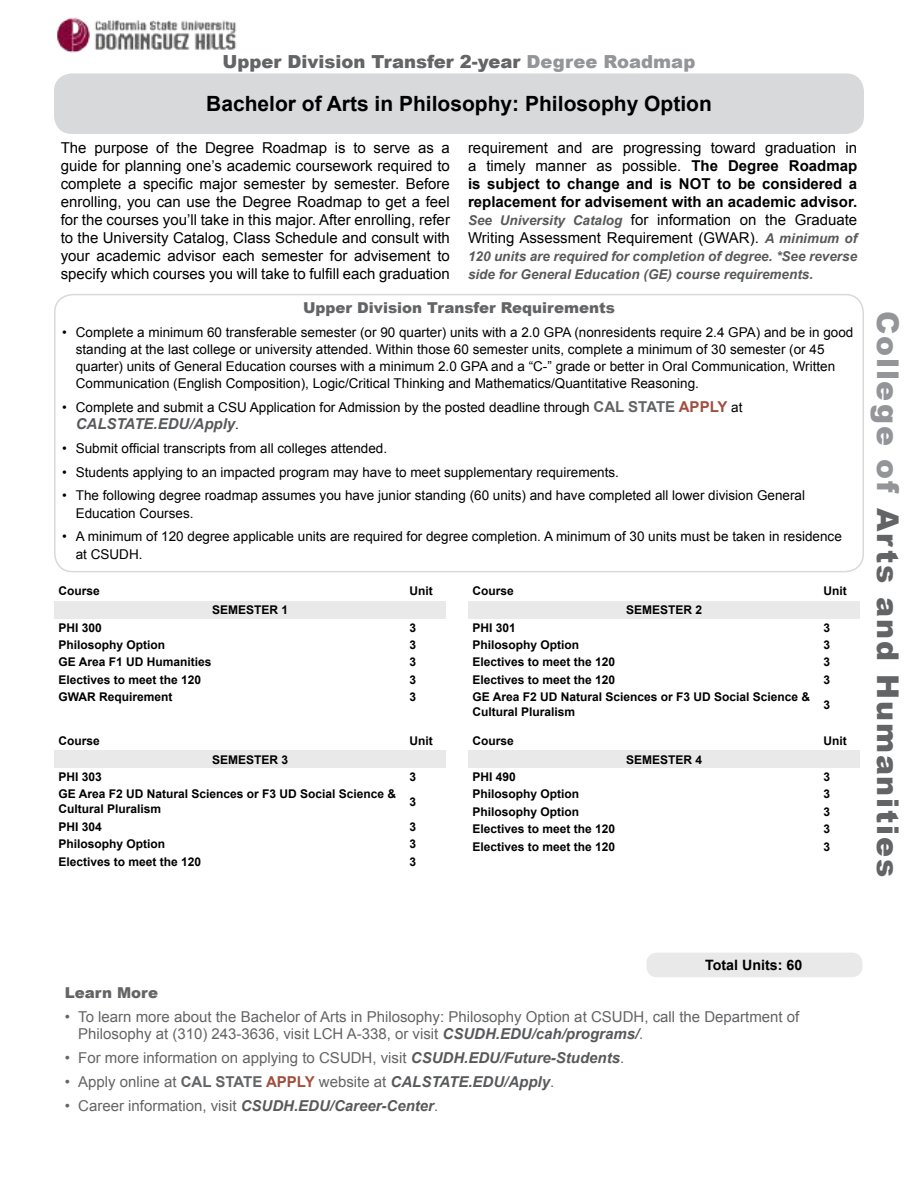
<style>
.page{position:relative;width:918px;height:1188px;background:#fff}
.page>*{position:absolute;margin:0;border:0;box-sizing:border-box;transform-origin:0 0}
.H1-College{font:900 30px "Arial";letter-spacing:.06em;color:#636466}
.H1-Degree{font:700 21px "Arial";color:#000}
.H1-FTF{font:900 18px "Arial";color:#636466}
.P-Purpose{font:15px/18px "Arial";color:#000;text-align:justify}
.t1{font:15px/17.1px "Arial";color:#636466}
.H2-UDTrequirementsTi{font:900 15px "Arial";color:#636466}
.t2{font:italic 700 15px "Arial";color:#58595b}
.H2-LearnMoreTitle{font:900 15px "Arial";color:#636466}
.P-TotalUnits{font:700 14.25px "Arial";color:#000}
.t3{font:13.5px/17.1px "Arial";color:#000}
.P-Purpose-2{font:italic 700 13.5px/18px "Arial";color:#58595b}
.TD-Body_Rows{font:700 12px/15px "Arial";color:#000}
.TH-CourseUnits{font:700 12px "Arial";color:#000}
.semester-title{font:700 12px "Arial";color:#000}
.s1{color:#939598}
.s2{font-weight:700}
.s3{font-weight:700;font-style:italic;font-size:13.5px;color:#58595b}
.s4{font-weight:700;font-size:15px;color:#636466}
.s5{font-weight:700;font-size:15px;color:#a04e3d}
.s6{font-weight:400;font-style:normal;font-size:13.5px;color:#000}
.s7{font-weight:700;font-style:italic;color:#58595b}
.s8{font-weight:700;color:#a04e3d}
</style>
<div class="page">
<img style="left:57px;top:17px;width:180px;height:35px">
<div style="left:54px;top:73px;width:810px;height:61px;background:#d7d9da;border-radius:18px"></div>
<div style="left:54px;top:294px;width:810px;height:278px;border:2px solid #d7d9da;border-radius:18px"></div>
<div style="left:54px;top:601px;width:392px;height:18px;background:#e9e9ea"></div>
<div style="left:468px;top:601px;width:392px;height:18px;background:#e9e9ea"></div>
<div style="left:54px;top:751px;width:392px;height:17px;background:#e9e9ea"></div>
<div style="left:468px;top:751px;width:392px;height:17px;background:#e9e9ea"></div>
<div style="left:646px;top:953px;width:216px;height:24px;background:#e9e9ea;border-radius:10px"></div>
<h1 class="H1-FTF" style="left:223px;top:48px;width:474px">Upper Division Transfer 2-year <span class="s1">Degree Roadmap</span></h1>
<h1 class="H1-Degree" style="left:206px;top:90px;width:507px">Bachelor of Arts in Philosophy: Philosophy Option</h1>
<p class="P-Purpose" style="left:61px;top:139px;width:391px">The purpose of the Degree Roadmap is to serve as a guide for planning one’s academic coursework required to complete a specific major semester by semester. Before enrolling, you can use the Degree Roadmap to get a feel for the courses you’ll take in this major. After enrolling, refer to the University Catalog, Class Schedule and consult with your academic advisor each semester for advisement to specify which courses you will take to fulfill each graduation</p>
<p class="P-Purpose" style="left:468px;top:139px;width:391px">requirement and are progressing toward graduation in a timely manner as possible. <span class="s2">The Degree Roadmap is subject to change and is NOT to be considered a replacement for advisement with an academic advisor.<br></span><span class="s3">See University Catalog</span> for information on the Graduate Writing Assessment Requirement (GWAR). <span class="s3">A minimum of</span></p>
<p class="P-Purpose-2" style="left:468px;top:248px;width:391px">120 units are required for completion of degree. *See reverse side for General Education (GE) course requirements.</p>
<h2 class="H2-UDTrequirementsTi" style="left:303px;top:297px;width:313px">Upper Division Transfer Requirements</h2>
<p class="t3" style="left:76px;top:324px;width:779px;text-indent:-14px">• Complete a minimum 60 transferable semester (or 90 quarter) units with a 2.0 GPA (nonresidents require 2.4 GPA) and be in good standing at the last college or university attended. Within those 60 semester units, complete a minimum of 30 semester (or 45 quarter) units of General Education courses with a minimum 2.0 GPA and a “C-” grade or better in Oral Communication, Written Communication (English Composition), Logic/Critical Thinking and Mathematics/Quantitative Reasoning.</p>
<p class="t3" style="left:62px;top:399px;width:682px">• Complete and submit a CSU Application for Admission by the posted deadline through <span class="s4">CAL STATE</span> <span class="s5">APPLY</span> at</p>
<p class="t2" style="left:76px;top:414px;width:165px">CALSTATE.EDU/Apply<span class="s6">.</span></p>
<p class="t3" style="left:62px;top:440px;width:326px">• Submit official transcripts from all colleges attended.</p>
<p class="t3" style="left:62px;top:463px;width:558px">• Students applying to an impacted program may have to meet supplementary requirements.</p>
<p class="t3" style="left:76px;top:487px;width:731px;text-indent:-14px">• The following degree roadmap assumes you have junior standing (60 units) and have completed all lower division General<br>Education Courses.</p>
<p class="t3" style="left:76px;top:528px;width:768px;text-indent:-14px">• A minimum of 120 degree applicable units are required for degree completion. A minimum of 30 units must be taken in residence at CSUDH.</p>
<p class="TH-CourseUnits" style="left:59px;top:583px;width:43px">Course</p>
<p class="TH-CourseUnits" style="left:410px;top:583px;width:25px">Unit</p>
<p class="semester-title" style="left:212px;top:602px;width:78px">SEMESTER 1</p>
<p class="TD-Body_Rows" style="left:59px;top:620px;width:45px">PHI 300</p>
<p class="TD-Body_Rows" style="left:410px;top:620px;width:8px">3</p>
<p class="TD-Body_Rows" style="left:59px;top:638px;width:108px">Philosophy Option</p>
<p class="TD-Body_Rows" style="left:410px;top:638px;width:8px">3</p>
<p class="TD-Body_Rows" style="left:59px;top:655px;width:154px">GE Area F1 UD Humanities</p>
<p class="TD-Body_Rows" style="left:410px;top:655px;width:8px">3</p>
<p class="TD-Body_Rows" style="left:59px;top:673px;width:144px">Electives to meet the 120</p>
<p class="TD-Body_Rows" style="left:410px;top:673px;width:8px">3</p>
<p class="TD-Body_Rows" style="left:59px;top:690px;width:116px">GWAR Requirement</p>
<p class="TD-Body_Rows" style="left:410px;top:690px;width:8px">3</p>
<p class="TH-CourseUnits" style="left:473px;top:583px;width:43px">Course</p>
<p class="TH-CourseUnits" style="left:824px;top:583px;width:25px">Unit</p>
<p class="semester-title" style="left:626px;top:602px;width:78px">SEMESTER 2</p>
<p class="TD-Body_Rows" style="left:473px;top:620px;width:45px">PHI 301</p>
<p class="TD-Body_Rows" style="left:824px;top:620px;width:8px">3</p>
<p class="TD-Body_Rows" style="left:473px;top:638px;width:108px">Philosophy Option</p>
<p class="TD-Body_Rows" style="left:824px;top:638px;width:8px">3</p>
<p class="TD-Body_Rows" style="left:473px;top:655px;width:144px">Electives to meet the 120</p>
<p class="TD-Body_Rows" style="left:824px;top:655px;width:8px">3</p>
<p class="TD-Body_Rows" style="left:473px;top:673px;width:144px">Electives to meet the 120</p>
<p class="TD-Body_Rows" style="left:824px;top:673px;width:8px">3</p>
<p class="TD-Body_Rows" style="left:473px;top:690px;width:339px">GE Area F2 UD Natural Sciences or F3 UD Social Science &amp;<br>Cultural Pluralism</p>
<p class="TD-Body_Rows" style="left:824px;top:697px;width:8px">3</p>
<p class="TH-CourseUnits" style="left:59px;top:733px;width:43px">Course</p>
<p class="TH-CourseUnits" style="left:410px;top:733px;width:25px">Unit</p>
<p class="semester-title" style="left:212px;top:752px;width:78px">SEMESTER 3</p>
<p class="TD-Body_Rows" style="left:59px;top:770px;width:45px">PHI 303</p>
<p class="TD-Body_Rows" style="left:410px;top:770px;width:8px">3</p>
<p class="TD-Body_Rows" style="left:59px;top:787px;width:339px">GE Area F2 UD Natural Sciences or F3 UD Social Science &amp;<br>Cultural Pluralism</p>
<p class="TD-Body_Rows" style="left:410px;top:795px;width:8px">3</p>
<p class="TD-Body_Rows" style="left:59px;top:820px;width:45px">PHI 304</p>
<p class="TD-Body_Rows" style="left:410px;top:820px;width:8px">3</p>
<p class="TD-Body_Rows" style="left:59px;top:837px;width:108px">Philosophy Option</p>
<p class="TD-Body_Rows" style="left:410px;top:837px;width:8px">3</p>
<p class="TD-Body_Rows" style="left:59px;top:854px;width:144px">Electives to meet the 120</p>
<p class="TD-Body_Rows" style="left:410px;top:854px;width:8px">3</p>
<p class="TH-CourseUnits" style="left:473px;top:733px;width:43px">Course</p>
<p class="TH-CourseUnits" style="left:824px;top:733px;width:25px">Unit</p>
<p class="semester-title" style="left:626px;top:752px;width:78px">SEMESTER 4</p>
<p class="TD-Body_Rows" style="left:473px;top:770px;width:45px">PHI 490</p>
<p class="TD-Body_Rows" style="left:824px;top:770px;width:8px">3</p>
<p class="TD-Body_Rows" style="left:473px;top:787px;width:108px">Philosophy Option</p>
<p class="TD-Body_Rows" style="left:824px;top:787px;width:8px">3</p>
<p class="TD-Body_Rows" style="left:473px;top:805px;width:108px">Philosophy Option</p>
<p class="TD-Body_Rows" style="left:824px;top:805px;width:8px">3</p>
<p class="TD-Body_Rows" style="left:473px;top:822px;width:144px">Electives to meet the 120</p>
<p class="TD-Body_Rows" style="left:824px;top:822px;width:8px">3</p>
<p class="TD-Body_Rows" style="left:473px;top:839px;width:144px">Electives to meet the 120</p>
<p class="TD-Body_Rows" style="left:824px;top:839px;width:8px">3</p>
<h1 class="H1-College" style="left:910px;top:311px;width:568px;rotate:90deg"><span class="s1">College of</span> Arts and Humanities</h1>
<h2 class="P-TotalUnits" style="left:705px;top:956px;width:99px">Total Units: 60</h2>
<h2 class="H2-LearnMoreTitle" style="left:65px;top:982px;width:95px">Learn More</h2>
<p class="t1" style="left:78px;top:1009px;width:723px;text-indent:-14px">• To learn more about the Bachelor of Arts in Philosophy: Philosophy Option at CSUDH, call the Department of<br>Philosophy at (310) 243-3636, visit LCH A-338, or visit <span class="s7">CSUDH.EDU/cah/programs/</span>.</p>
<p class="t1" style="left:65px;top:1050px;width:561px">• For more information on applying to CSUDH, visit <span class="s7">CSUDH.EDU/Future-Students</span>.</p>
<p class="t1" style="left:65px;top:1073px;width:491px">• Apply online at <span class="s2">CAL STATE</span> <span class="s8">APPLY</span> website at <span class="s7">CALSTATE.EDU/Apply</span>.</p>
<p class="t1" style="left:65px;top:1097px;width:375px">• Career information, visit <span class="s7">CSUDH.EDU/Career-Center</span>.</p>
</div>
